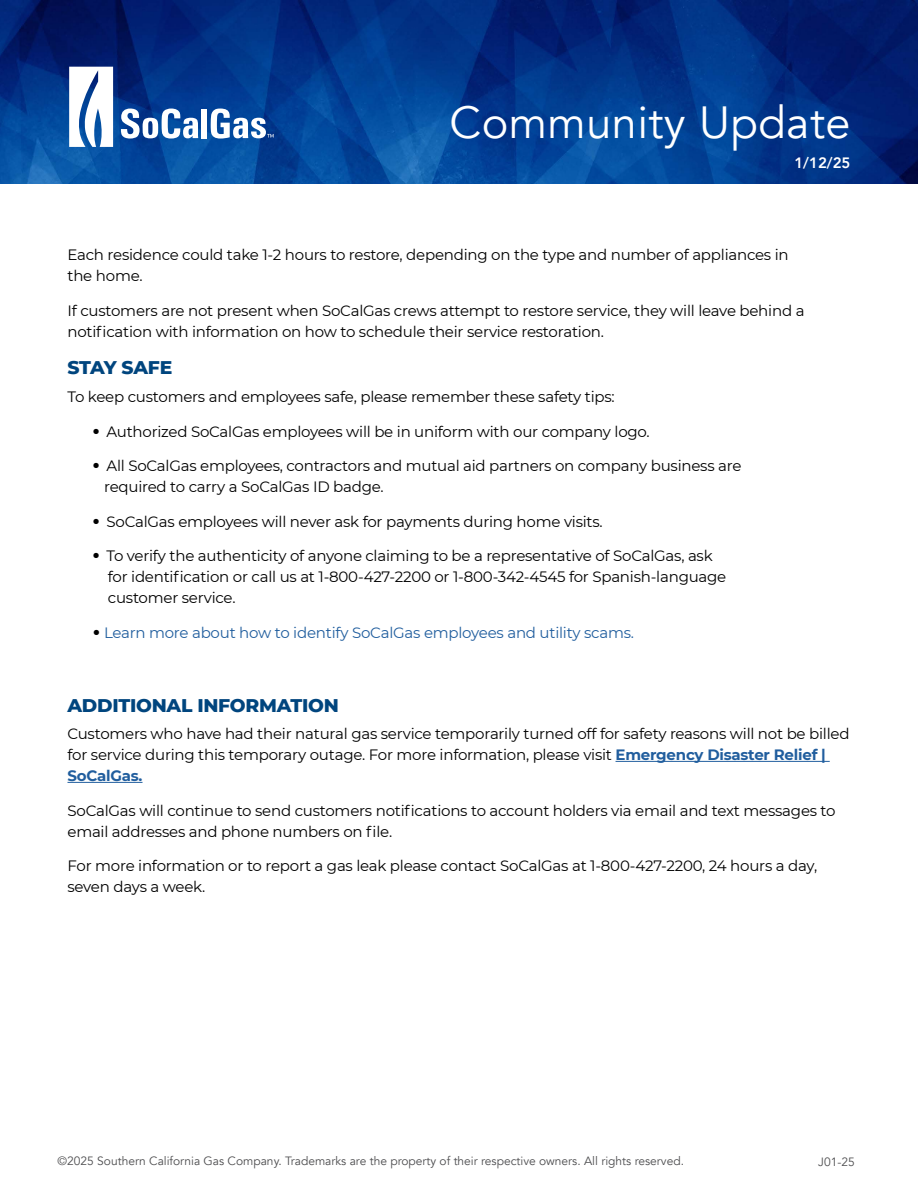
<style>
.page{position:relative;width:918px;height:1188px;background:#fff}
.page>*{position:absolute;margin:0;border:0;box-sizing:border-box;transform-origin:0 0}
.t1{font:45px "Avenir";letter-spacing:.01em;color:#fff}
.t2{font:800 18.75px "Montserrat";letter-spacing:-.015em;color:#00457e}
.t3{font:15px/21px "Montserrat";letter-spacing:-.015em;color:#000}
.t4{font:15px "Montserrat";letter-spacing:-.015em;color:#215e9e}
.t5{font:800 15px "Avenir";color:#fff}
.t6{font:12px "Avenir";color:#4d4d4f}
.s1{font-weight:900;font-size:15.75px}
.s2{font-weight:900;font-size:15.75px;color:#000}
.s3{font-weight:700;color:#215e9e}
</style>
<div class="page">
<img style="left:0;top:0;width:918px;height:184px">
<svg style="left:69px;top:67px;width:44px;height:80px"></svg>
<svg style="left:121px;top:109px;width:77px;height:30px"></svg>
<div style="left:202px;top:109px;width:5px;height:29px;background:#fff"></div>
<svg style="left:211px;top:109px;width:63px;height:30px"></svg>
<hr style="left:616px;top:761px;width:214px;height:1px;background:#215e9e">
<hr style="left:68px;top:782px;width:75px;height:1px;background:#215e9e">
<h1 class="t1" style="left:450px;top:96px;width:402px">Community Update</h1>
<p class="t5" style="left:794px;top:151px;width:58px">1/12/25</p>
<p class="t3" style="left:68px;top:244px;width:723px">Each residence could take 1-2 hours to restore, depending on the type and number of appliances in the home.</p>
<p class="t3" style="left:68px;top:299px;width:739px">If customers are not present when SoCalGas crews attempt to restore service, they will leave behind a notification with information on how to schedule their service restoration.</p>
<p class="t2" style="left:68px;top:354px;width:106px">STAY SAFE</p>
<p class="t3" style="left:68px;top:386px;width:549px">To keep customers and employees safe, please remember these safety tips:</p>
<p class="t3" style="left:93px;top:420px;width:558px"><span class="s1">•</span> Authorized SoCalGas employees will be in uniform with our company logo.</p>
<p class="t3" style="left:104px;top:455px;width:639px;text-indent:-11px"><span class="s1">•</span> All SoCalGas employees, contractors and mutual aid partners on company business are required to carry a SoCalGas ID badge.</p>
<p class="t3" style="left:93px;top:510px;width:511px"><span class="s1">•</span> SoCalGas employees will never ask for payments during home visits.</p>
<p class="t3" style="left:108px;top:545px;width:620px;text-indent:-15px"><span class="s1">•</span> To verify the authenticity of anyone claiming to be a representative of SoCalGas, ask for identification or call us at 1-800-427-2200 or 1-800-342-4545 for Spanish-language customer service.</p>
<p class="t4" style="left:93px;top:622px;width:543px"><span class="s2">•</span> Learn more about how to identify SoCalGas employees and utility scams.</p>
<p class="t2" style="left:68px;top:691px;width:273px">ADDITIONAL INFORMATION</p>
<p class="t3" style="left:68px;top:723px;width:784px">Customers who have had their natural gas service temporarily turned off for safety reasons will not be billed for service during this temporary outage. For more information, please visit <span class="s3">Emergency Disaster Relief |<br>SoCalGas.</span></p>
<p class="t3" style="left:68px;top:799px;width:770px">SoCalGas will continue to send customers notifications to account holders via email and text messages to email addresses and phone numbers on file.</p>
<p class="t3" style="left:68px;top:855px;width:751px">For more information or to report a gas leak please contact SoCalGas at 1-800-427-2200, 24 hours a day, seven days a week.</p>
<p class="t6" style="left:58px;top:1154px;width:628px">©2025 Southern California Gas Company. Trademarks are the property of their respective owners. All rights reserved.</p>
<p class="t6" style="left:818px;top:1155px;width:38px">J01-25</p>
</div>
